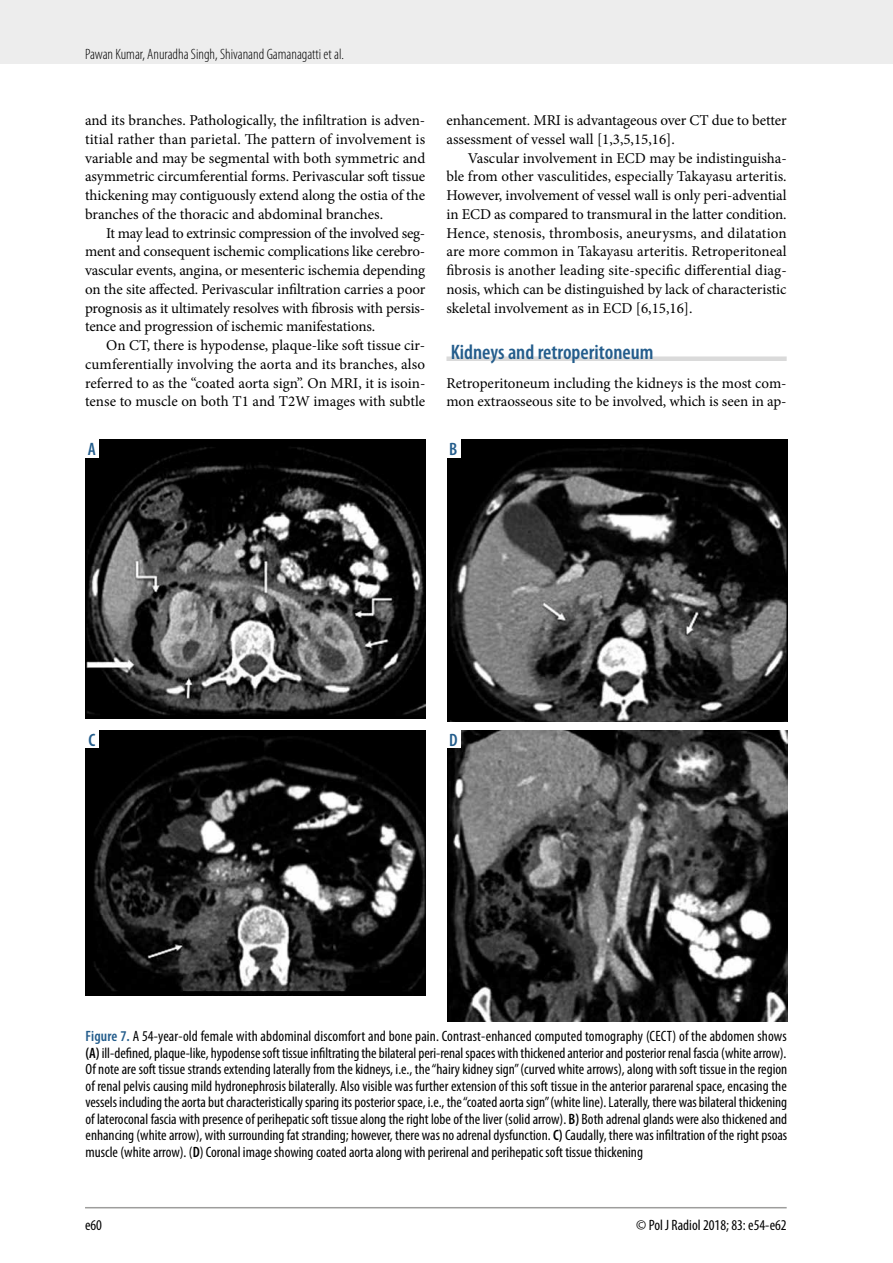
<style>
.page{position:relative;width:893px;height:1263px;background:#fff}
.page>*{position:absolute;margin:0;border:0;box-sizing:border-box;transform-origin:0 0}
.t1{font:600 condensed 21px "Myriad Pro";color:#245d8c}
.t2{font:600 condensed 18px "Myriad Pro";color:#245d8c}
.t3{font:15px/18.8px "Minion Pro";letter-spacing:-.005em;color:#000;text-align:justify}
.t4{font:condensed 15px/16.5px "Myriad Pro";color:#000;text-align:justify}
.t5{font:300 condensed 15px "Myriad Pro";color:#000}
.s1{font-weight:600;color:#245d8c}
.s2{font-weight:600}
</style>
<div class="page">
<div style="left:0;top:0;width:893px;height:64px;background:#ededed"></div>
<hr style="left:85px;top:1207px;width:702px;height:1px;background:#9d9d9c">
<img style="left:86px;top:440px;width:340px;height:279px">
<img style="left:86px;top:731px;width:340px;height:264px">
<img style="left:447px;top:440px;width:340px;height:281px">
<img style="left:447px;top:731px;width:340px;height:290px">
<div style="left:85px;top:439px;width:14px;height:19px;background:#fff"></div>
<div style="left:85px;top:729px;width:14px;height:19px;background:#fff"></div>
<div style="left:446px;top:439px;width:15px;height:19px;background:#fff"></div>
<div style="left:446px;top:729px;width:15px;height:19px;background:#fff"></div>
<div style="left:446px;top:356px;width:341px;height:5px;background:#dadada"></div>
<p class="t5" style="left:85px;top:45px;width:260px">Pawan Kumar, Anuradha Singh, Shivanand Gamanagatti et al.</p>
<p class="t3" style="left:85px;top:111px;width:342px">and its branches. Pathologically, the infiltration is adven&shy;titial rather than parietal. The pattern of involvement is variable and may be segmental with both symmetric and asymmetric circumferential forms. Perivascular soft tissue thickening may contiguously extend along the ostia of the branches of the thoracic and abdominal branches.</p>
<p class="t3" style="left:85px;top:223px;width:342px;text-indent:21px">It may lead to extrinsic compression of the involved seg&shy;ment and consequent ischemic complications like cerebro&shy;vascular events, angina, or mesenteric ischemia depending on the site affected. Perivascular infiltration carries a poor prognosis as it ultimately resolves with fibrosis with persis&shy;tence and progression of ischemic manifestations.</p>
<p class="t3" style="left:85px;top:336px;width:342px;text-indent:21px">On CT, there is hypodense, plaque-like soft tissue cir&shy;cumferentially involving the aorta and its branches, also referred to as the “coated aorta sign”. On MRI, it is isoin&shy;tense to muscle on both T1 and T2W images with subtle</p>
<p class="t2" style="left:88px;top:438px;width:10px">A</p>
<p class="t3" style="left:446px;top:111px;width:342px">enhancement. MRI is advantageous over CT due to better assessment of vessel wall [1,3,5,15,16].</p>
<p class="t3" style="left:446px;top:148px;width:342px;text-indent:21px">Vascular involvement in ECD may be indistinguisha&shy;ble from other vasculitides, especially Takayasu arteritis.<br>However, involvement of vessel wall is only peri-advential in ECD as compared to transmural in the latter condition.<br>Hence, stenosis, thrombosis, aneurysms, and dilatation are more common in Takayasu arteritis. Retroperitoneal fibrosis is another leading site-specific differential diag&shy;nosis, which can be distinguished by lack of characteristic skeletal involvement as in ECD [6,15,16].</p>
<h1 class="t1" style="left:451px;top:339px;width:204px">Kidneys and retroperitoneum</h1>
<p class="t3" style="left:446px;top:373px;width:342px">Retroperitoneum including the kidneys is the most com&shy;mon extraosseous site to be involved, which is seen in ap-</p>
<p class="t2" style="left:449px;top:438px;width:10px">B</p>
<p class="t2" style="left:88px;top:729px;width:8px">C</p>
<p class="t2" style="left:449px;top:729px;width:10px">D</p>
<p class="t4" style="left:86px;top:1028px;width:703px"><span class="s1">Figure 7.</span> A 54-year-old female with abdominal discomfort and bone pain. Contrast-enhanced computed tomography (CECT) of the abdomen shows <span class="s2">(A)</span> ill-defined, plaque-like, hypodense soft tissue infiltrating the bilateral peri-renal spaces with thickened anterior and posterior renal fascia (white arrow).<br>Of note are soft tissue strands extending laterally from the kidneys, i.e., the “hairy kidney sign” (curved white arrows), along with soft tissue in the region of renal pelvis causing mild hydronephrosis bilaterally. Also visible was further extension of this soft tissue in the anterior pararenal space, encasing the vessels including the aorta but characteristically sparing its posterior space, i.e., the “coated aorta sign” (white line). Laterally, there was bilateral thickening of lateroconal fascia with presence of perihepatic soft tissue along the right lobe of the liver (solid arrow). <span class="s2">B)</span> Both adrenal glands were also thickened and enhancing (white arrow), with surrounding fat stranding; however, there was no adrenal dysfunction. <span class="s2">C)</span> Caudally, there was infiltration of the right psoas muscle (white arrow). (<span class="s2">D</span>) Coronal image showing coated aorta along with perirenal and perihepatic soft tissue thickening</p>
<p class="t4" style="left:85px;top:1216px;width:18px">e60</p>
<p class="t4" style="left:636px;top:1216px;width:152px">© Pol J Radiol 2018; 83: e54-e62</p>
</div>
